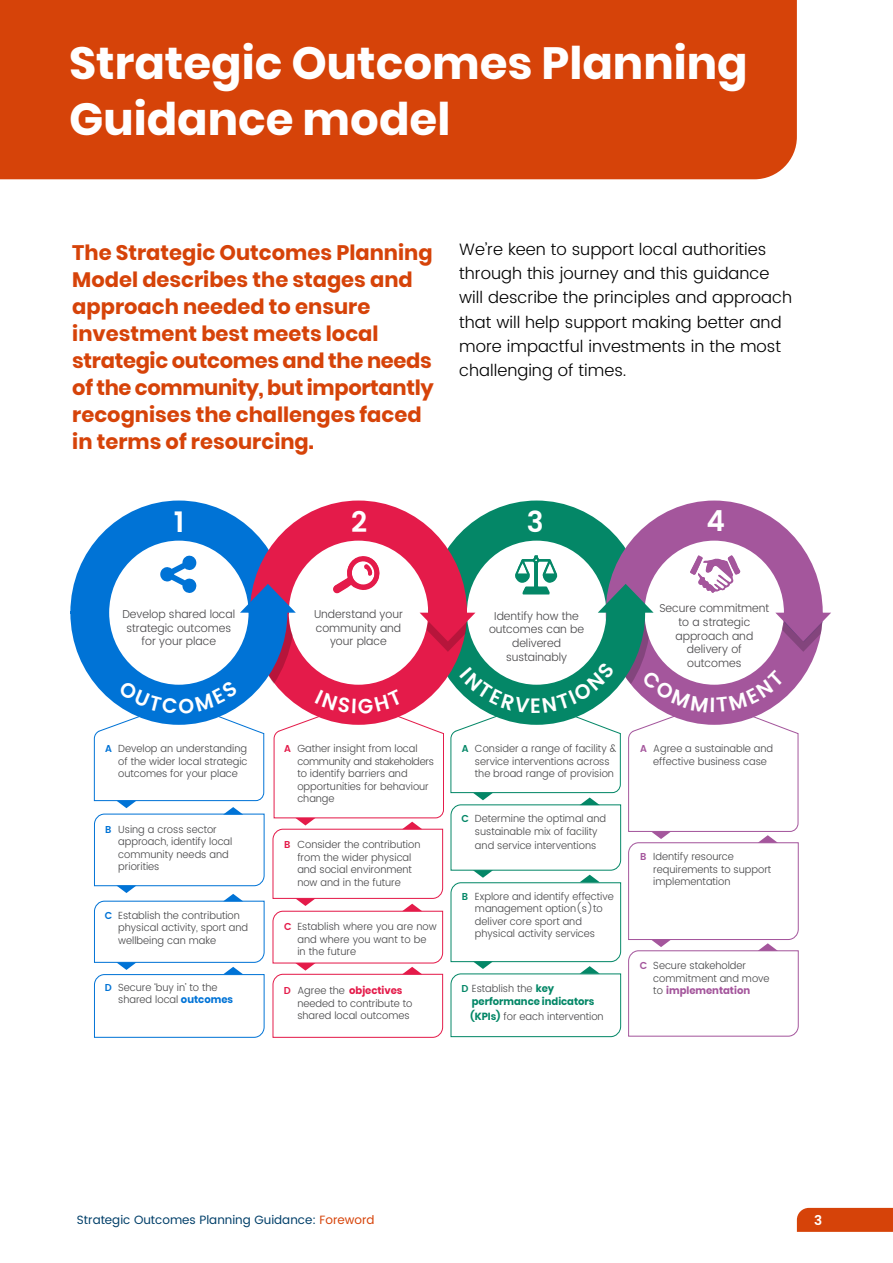
<style>
.page{position:relative;width:893px;height:1263px;background:#fff}
.page>*{position:absolute;margin:0;border:0;box-sizing:border-box;transform-origin:0 0}
._2_-_Section_sub-hea{font:700 45px/55.5px "Poppins";color:#fff}
.t1{font:600 28.95px "Poppins";color:#fff}
.Intro{font:700 21px/27px "Poppins";color:#d64309}
.Body_text{font:300 16.5px/24px "Poppins";color:#000}
.t2{font:600 13.5px "Poppins";color:#fff}
.t3{font:12px "Poppins";color:#003f69}
.t4{font:300 11.4px/13.6px "Poppins";color:#474648;text-align:center}
.t5{font:300 10.35px/12.5px "Poppins";color:#464648}
.t6{font:700 10.35px/15.1px "Poppins";color:#048767}
.t7{font:600 10.05px "Poppins";color:#0073d6}
.t8{font:600 10.05px "Poppins";color:#e41b4a}
.t9{font:600 10.05px "Poppins";color:#a4569c}
.t10{font:600 10.05px "Poppins";color:#048767}
.s1{font-weight:700;color:#0073d6}
.s2{font-weight:700;color:#e41b4a}
.s3{font-weight:600;font-size:10.05px;color:#048767}
.s4{font-weight:700;color:#048767}
.s5{font-weight:300;color:#464648}
.s6{font-weight:700;color:#a4569c}
.s7{color:#d64309}
</style>
<div class="page">
<div style="left:797px;top:1208px;width:96px;height:24px;background:#d64309"></div>
<div style="left:0;top:0;width:797px;height:179px;background:#d64309"></div>
<svg style="left:70px;top:500px;width:761px;height:538px"></svg>
<p class="_2_-_Section_sub-hea" style="left:69px;top:36px;width:680px">Strategic Outcomes Planning<br>Guidance model</p>
<p class="Intro" style="left:72px;top:239px;width:363px">The Strategic Outcomes Planning<br>Model describes the stages and approach needed to ensure investment best meets local strategic outcomes and the needs of the community, but importantly recognises the challenges faced in terms of resourcing.</p>
<p class="Body_text" style="left:459px;top:238px;width:334px">We’re keen to support local authorities through this journey and this guidance will describe the principles and approach that will help support making better and more impactful investments in the most challenging of times.</p>
<p class="t1" style="left:174px;top:500px;width:12px">1</p>
<p class="t4" style="left:122px;top:608px;width:114px">Develop shared local strategic outcomes for your place</p>
<p class="t5" style="left:118px;top:743px;width:131px;text-align:justify">Develop an understanding of the wider local strategic outcomes for your place</p>
<p class="t7" style="left:105px;top:741px;width:8px">A</p>
<p class="t5" style="left:118px;top:823px;width:116px">Using a cross sector approach, identify local community needs and priorities</p>
<p class="t7" style="left:105px;top:822px;width:8px">B</p>
<p class="t5" style="left:118px;top:909px;width:131px">Establish the contribution physical activity, sport and wellbeing can make</p>
<p class="t7" style="left:105px;top:908px;width:9px">C</p>
<p class="t5" style="left:118px;top:981px;width:116px">Secure ‘buy in’ to the shared local <span class="s1">outcomes</span></p>
<p class="t7" style="left:105px;top:979px;width:9px">D</p>
<p class="t1" style="left:351px;top:500px;width:18px">2</p>
<p class="t4" style="left:314px;top:608px;width:90px">Understand your community and your place</p>
<p class="t1" style="left:527px;top:500px;width:18px">3</p>
<p class="t4" style="left:489px;top:609px;width:97px">Identify how the outcomes can be delivered sustainably</p>
<p class="t1" style="left:706px;top:499px;width:20px">4</p>
<p class="t4" style="left:659px;top:602px;width:112px">Secure commitment to a strategic approach and delivery of outcomes</p>
<p class="t5" style="left:297px;top:743px;width:138px">Gather insight from local community and stakeholders to identify barriers and opportunities for behaviour change</p>
<p class="t8" style="left:284px;top:741px;width:8px">A</p>
<p class="t5" style="left:297px;top:839px;width:125px">Consider the contribution from the wider physical and social environment now and in the future</p>
<p class="t8" style="left:284px;top:837px;width:8px">B</p>
<p class="t5" style="left:297px;top:921px;width:141px">Establish where you are now and where you want to be in the future</p>
<p class="t8" style="left:284px;top:919px;width:9px">C</p>
<p class="t5" style="left:297px;top:985px;width:116px">Agree the <span class="s2">objectives </span>needed to contribute to shared local outcomes</p>
<p class="t8" style="left:284px;top:983px;width:9px">D</p>
<p class="t5" style="left:475px;top:743px;width:143px">Consider a range of facility &amp; service interventions across the broad range of provision</p>
<p class="t10" style="left:462px;top:741px;width:8px">A</p>
<p class="t5" style="left:475px;top:812px;width:133px;line-height:13.5px">Determine the optimal and sustainable mix of facility and service interventions</p>
<p class="t10" style="left:461px;top:811px;width:9px">C</p>
<p class="t5" style="left:475px;top:890px;width:140px;text-indent:-13px"><span class="s3">B</span> Explore and identify effective management option(s)to deliver core sport and physical activity services</p>
<p class="t5" style="left:461px;top:982px;width:94px"><span class="s3">D</span> Establish the <span class="s4">key</span></p>
<p class="t6" style="left:471px;top:994px;width:135px">performance indicators (KPIs) <span class="s5">for each intervention</span></p>
<p class="t5" style="left:653px;top:743px;width:121px">Agree a sustainable and effective business case</p>
<p class="t9" style="left:640px;top:741px;width:8px">A</p>
<p class="t5" style="left:653px;top:851px;width:119px">Identify resource requirements to support implementation</p>
<p class="t9" style="left:640px;top:849px;width:8px">B</p>
<p class="t5" style="left:653px;top:960px;width:118px">Secure stakeholder commitment and move to <span class="s6">implementation</span></p>
<p class="t9" style="left:640px;top:958px;width:9px">C</p>
<p class="t3" style="left:77px;top:1211px;width:299px">Strategic Outcomes Planning Guidance: <span class="s7">Foreword</span></p>
<h3 class="t2" style="left:814px;top:1210px;width:10px">3</h3>
</div>
